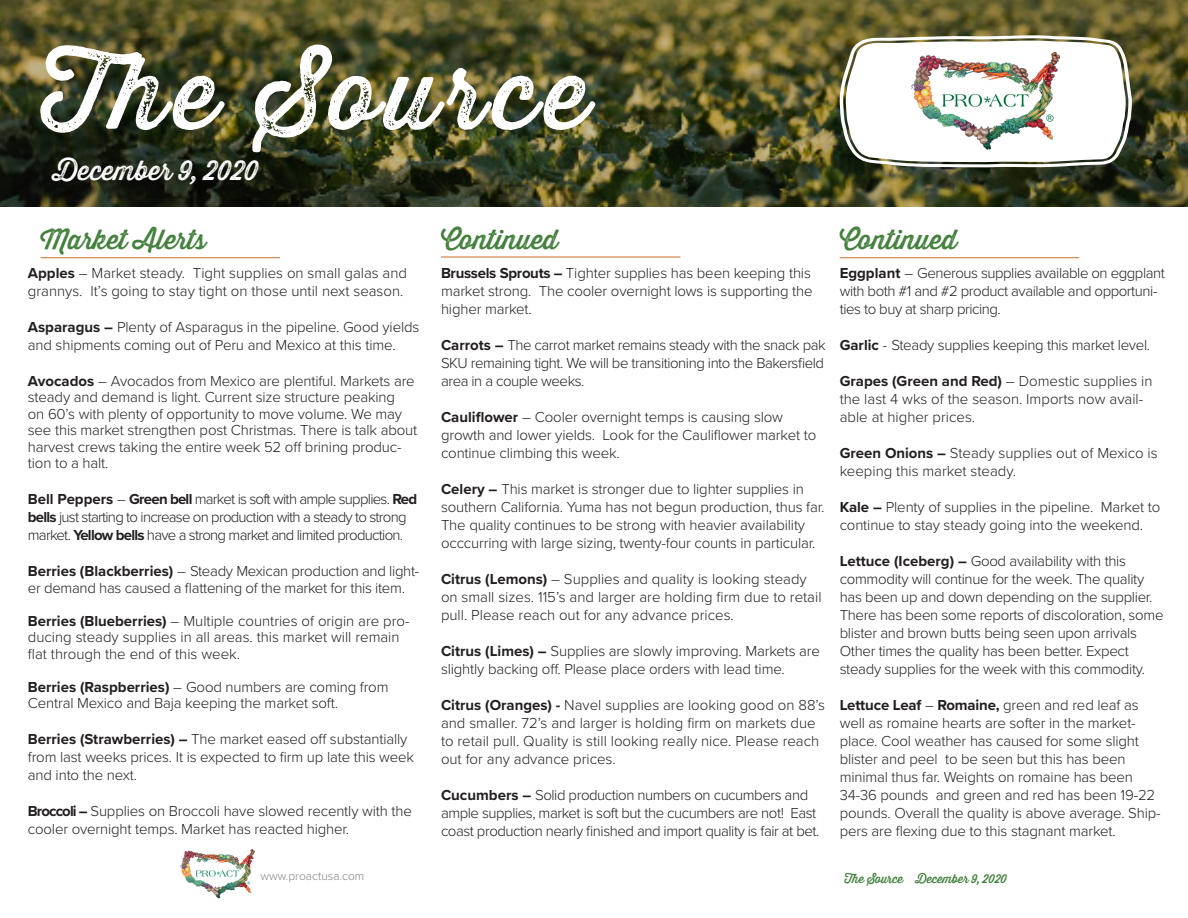
<style>
.page{position:relative;width:1188px;height:918px;background:#fff}
.page>*{position:absolute;margin:0;border:0;box-sizing:border-box;transform-origin:0 0}
.t1{font:99px "Thirsty Rough Reg Two";letter-spacing:.07em;color:#fff}
.t2{font:27px "Thirsty Rough Reg One";color:#42803c}
.t3{font:27px "Thirsty Rough Reg Two";color:#fff}
.t4{font:300 15px/18px "Proxima Nova";letter-spacing:-.01em;color:#231f20}
.t5{font:300 15px/18px "Proxima Nova";letter-spacing:-.03em;color:#231f20}
.t6{font:300 15px/18px "Proxima Nova";letter-spacing:-.05em;color:#231f20}
.t7{font:12px "Thirsty Rough Reg One";color:#42803c}
.t8{font:300 12px "Proxima Nova";color:#808285}
.s1{font-weight:700}
</style>
<div class="page">
<img style="left:0;top:0;width:1188px;height:207px">
<svg style="left:840px;top:35px;width:292px;height:132px"></svg>
<img style="left:181px;top:850px;width:73px;height:49px">
<hr style="left:40px;top:257px;width:240px;height:1px;background:#d16727">
<img style="left:912px;top:52px;width:148px;height:99px">
<hr style="left:441px;top:257px;width:239px;height:1px;background:#d16727">
<hr style="left:840px;top:257px;width:239px;height:1px;background:#d16727">
<h1 class="t1" style="left:40px;top:20px;width:550px">The Source</h1>
<h2 class="t3" style="left:53px;top:151px;width:208px">December 9, 2020</h2>
<h2 class="t2" style="left:40px;top:220px;width:167px">Market Alerts</h2>
<p class="t4" style="left:28px;top:263px;width:381px"><span class="s1">Apples</span> – Market steady. Tight supplies on small galas and grannys. It’s going to stay tight on those until next season.</p>
<p class="t4" style="left:28px;top:317px;width:393px"><span class="s1">Asparagus –</span> Plenty of Asparagus in the pipeline. Good yields and shipments coming out of Peru and Mexico at this time.</p>
<p class="t4" style="left:28px;top:372px;width:391px;line-height:16.5px"><span class="s1">Avocados</span> – Avocados from Mexico are plentiful. Markets are steady and demand is light. Current size structure peaking<br>on 60’s with plenty of opportunity to move volume. We may see this market strengthen post Christmas. There is talk about harvest crews taking the entire week 52 off brining produc&shy;tion to a halt.</p>
<p class="t6" style="left:28px;top:490px;width:391px"><span class="s1">Bell Peppers</span> – <span class="s1">Green bell</span> market is soft with ample supplies. <span class="s1">Red bells</span> just starting to increase on production with a steady to strong market. <span class="s1">Yellow bells</span> have a strong market and limited production.</p>
<p class="t4" style="left:28px;top:562px;width:393px;line-height:16.5px"><span class="s1">Berries (Blackberries)</span> – Steady Mexican production and light&shy;er demand has caused a flattening of the market for this item.</p>
<p class="t4" style="left:28px;top:612px;width:383px;line-height:16.5px"><span class="s1">Berries (Blueberries)</span> – Multiple countries of origin are pro&shy;ducing steady supplies in all areas. this market will remain flat through the end of this week.</p>
<p class="t4" style="left:28px;top:678px;width:362px;line-height:16.5px"><span class="s1">Berries (Raspberries)</span> – Good numbers are coming from<br>Central Mexico and Baja keeping the market soft.</p>
<p class="t4" style="left:28px;top:730px;width:388px"><span class="s1">Berries (Strawberries) –</span> The market eased off substantially from last weeks prices. It is expected to firm up late this week and into the next.</p>
<p class="t4" style="left:28px;top:802px;width:386px"><span class="s1">Broccoli –</span> Supplies on Broccoli have slowed recently with the cooler overnight temps. Market has reacted higher.</p>
<h2 class="t2" style="left:441px;top:220px;width:119px">Continued</h2>
<h2 class="t2" style="left:840px;top:220px;width:119px">Continued</h2>
<p class="t4" style="left:441px;top:263px;width:373px;text-align:justify"><span class="s1">Brussels Sprouts –</span> Tighter supplies has been keeping this market strong. The cooler overnight lows is supporting the higher market.</p>
<p class="t4" style="left:441px;top:335px;width:386px;text-align:justify"><span class="s1">Carrots –</span> The carrot market remains steady with the snack pak SKU remaining tight. We will be transitioning into the Bakersfield area in a couple weeks.</p>
<p class="t4" style="left:441px;top:407px;width:377px"><span class="s1">Cauliflower</span> – Cooler overnight temps is causing slow growth and lower yields. Look for the Cauliflower market to continue climbing this week.</p>
<p class="t4" style="left:441px;top:479px;width:385px"><span class="s1">Celery –</span> This market is stronger due to lighter supplies in southern California. Yuma has not begun production, thus far.<br>The quality continues to be strong with heavier availability occcurring with large sizing, twenty-four counts in particular.</p>
<p class="t4" style="left:441px;top:569px;width:382px"><span class="s1">Citrus (Lemons)</span> – Supplies and quality is looking steady on small sizes. 115’s and larger are holding firm due to retail pull. Please reach out for any advance prices.</p>
<p class="t4" style="left:441px;top:641px;width:381px"><span class="s1">Citrus (Limes) –</span> Supplies are slowly improving. Markets are slightly backing off. Please place orders with lead time.</p>
<p class="t4" style="left:441px;top:695px;width:386px"><span class="s1">Citrus (Oranges) -</span> Navel supplies are looking good on 88’s and smaller. 72’s and larger is holding firm on markets due to retail pull. Quality is still looking really nice. Please reach out for any advance prices.</p>
<p class="t5" style="left:441px;top:785px;width:380px"><span class="s1">Cucumbers –</span> Solid production numbers on cucumbers and ample supplies, market is soft but the cucumbers are not! East coast production nearly finished and import quality is fair at bet.</p>
<p class="t5" style="left:840px;top:263px;width:327px"><span class="s1">Eggplant</span> – Generous supplies available on eggplant with both #1 and #2 product available and opportuni&shy;ties to buy at sharp pricing.</p>
<p class="t4" style="left:840px;top:335px;width:312px"><span class="s1">Garlic</span> - Steady supplies keeping this market level.</p>
<p class="t4" style="left:840px;top:371px;width:314px"><span class="s1">Grapes (Green and Red)</span> – Domestic supplies in the last 4 wks of the season. Imports now avail&shy;able at higher prices.</p>
<p class="t4" style="left:840px;top:443px;width:320px"><span class="s1">Green Onions –</span> Steady supplies out of Mexico is keeping this market steady.</p>
<p class="t4" style="left:840px;top:497px;width:322px"><span class="s1">Kale –</span> Plenty of supplies in the pipeline. Market to continue to stay steady going into the weekend.</p>
<p class="t4" style="left:840px;top:551px;width:325px"><span class="s1">Lettuce (Iceberg) –</span> Good availability with this commodity will continue for the week. The quality has been up and down depending on the supplier.<br>There has been some reports of discoloration, some blister and brown butts being seen upon arrivals Other times the quality has been better. Expect steady supplies for the week with this commodity.</p>
<p class="t4" style="left:840px;top:695px;width:323px"><span class="s1">Lettuce Leaf</span> – <span class="s1">Romaine,</span> green and red leaf as well as romaine hearts are softer in the market&shy;place. Cool weather has caused for some slight blister and peel to be seen but this has been minimal thus far. Weights on romaine has been 34-36 pounds and green and red has been 19-22 pounds. Overall the quality is above average. Ship&shy;pers are flexing due to this stagnant market.</p>
<p class="t8" style="left:260px;top:867px;width:105px">www.proactusa.com</p>
<p class="t7" style="left:844px;top:870px;width:164px">The Source December 9, 2020</p>
</div>
